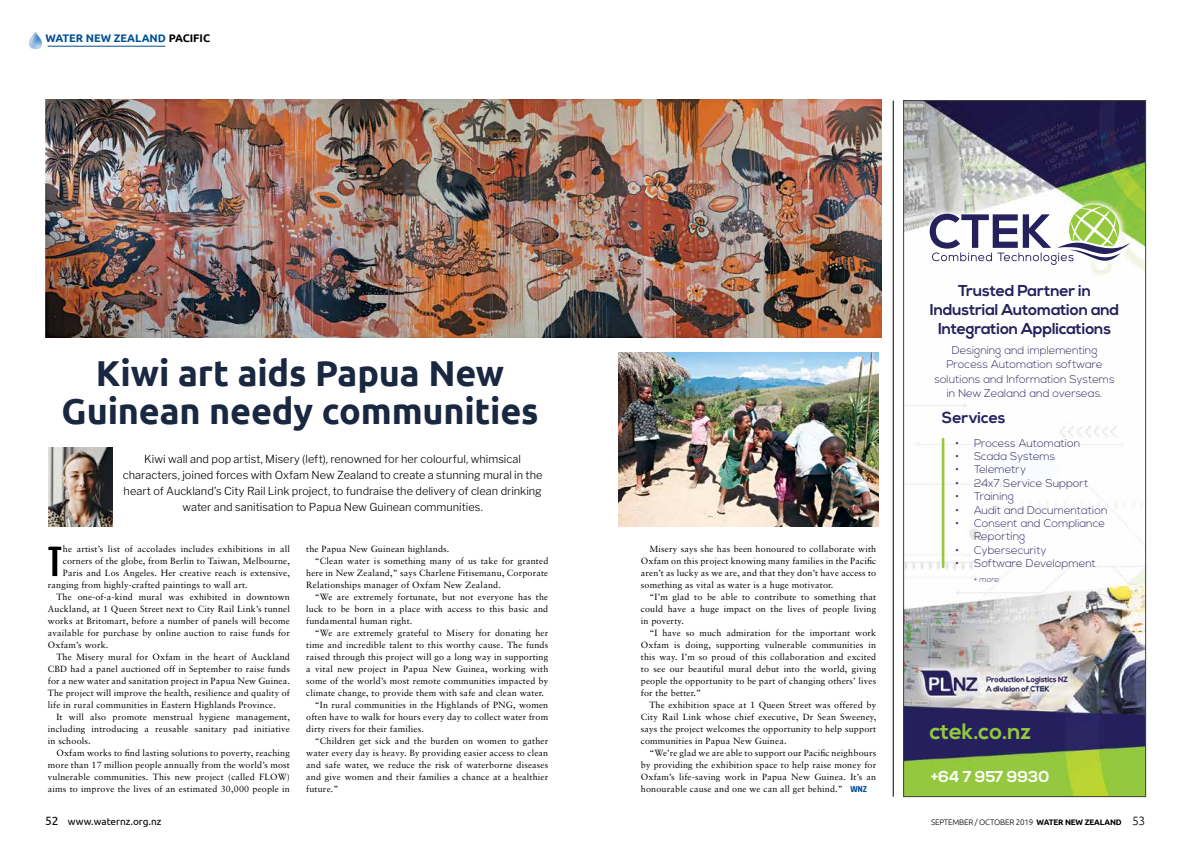
<style>
.page{position:relative;width:1191px;height:842px;background:#fff}
.page>*{position:absolute;margin:0;border:0;box-sizing:border-box;transform-origin:0 0}
.t1{font:50.9px "Zar Condensed";color:#000}
.t2{font:700 36px/38px "Ubuntu";letter-spacing:-.005em;color:#192741;text-align:center}
.t3{font:700 22.3px "Nexa";color:#95c93d}
.t4{font:700 15.8px/18.9px "Nexa";letter-spacing:-.01em;color:#25215d;text-align:center}
.t5{font:700 15.8px "Nexa";color:#fff}
.t6{font:300 11.2px/14.4px "Nexa";color:#322d65;text-align:center}
.t7{font:300 11px/16px "Libre Franklin";color:#000;text-align:center}
.t8{font:700 11px "Ubuntu";color:#004f94}
.t9{font:10px "Ubuntu";color:#000}
.t10{font:9px/12px "Sabon";letter-spacing:.02em;color:#000;text-align:justify}
.t11{font:300 8px "Ubuntu";letter-spacing:-.02em;color:#000}
.t12{font:italic 300 7.9px "Nexa";color:#322d65}
.s1{color:#000}
.s2{font-family:"Pancetta Pro";font-weight:700;font-size:8.5px;color:#004f94}
.s3{font-size:12px}
.s4{font-weight:700}
</style>
<div class="page">
<img style="left:29px;top:32px;width:12px;height:17px">
<hr style="left:48px;top:46px;width:117px;height:1px;background:#004f94">
<img style="left:45px;top:99px;width:837px;height:238px">
<img style="left:905px;top:102px;width:238px;height:693px">
<svg style="left:929px;top:205px;width:202px;height:60px"></svg>
<hr style="left:941px;top:439px;width:3px;height:128px;background:#95c93d">
<div style="left:903px;top:100px;width:242px;height:697px;border:1px solid #414042"></div>
<hr style="left:893px;top:101px;width:1px;height:696px;background:#000">
<img style="left:48px;top:448px;width:64px;height:79px">
<img style="left:618px;top:352px;width:260px;height:175px">
<p class="t8" style="left:45px;top:32px;width:166px">WATER NEW ZEALAND <span class="s1">PACIFIC</span></p>
<h2 class="t2" style="left:62px;top:354px;width:478px">Kiwi art aids Papua New<br>Guinean needy communities</h2>
<p class="t7" style="left:123px;top:451px;width:421px">Kiwi wall and pop artist, Misery (left), renowned for her colourful, whimsical characters, joined forces with Oxfam New Zealand to create a stunning mural in the heart of Auckland’s City Rail Link project, to fundraise the delivery of clean drinking water and sanitisation to Papua New Guinean communities.</p>
<h1 class="t1" style="left:48px;top:539px;width:15px">T</h1>
<p class="t10" style="left:63px;top:543px;width:229px">he artist’s list of accolades includes exhibitions in all</p>
<p class="t10" style="left:63px;top:555px;width:229px">corners of the globe, from Berlin to Taiwan, Melbourne,</p>
<p class="t10" style="left:63px;top:567px;width:229px">Paris and Los Angeles. Her creative reach is extensive,</p>
<p class="t10" style="left:48px;top:579px;width:201px">ranging from highly-crafted paintings to wall art.</p>
<p class="t10" style="left:56px;top:591px;width:235px">The one-of-a-kind mural was exhibited in downtown</p>
<p class="t10" style="left:48px;top:603px;width:243px">Auckland, at 1 Queen Street next to City Rail Link’s tunnel</p>
<p class="t10" style="left:48px;top:615px;width:243px">works at Britomart, before a number of panels will become</p>
<p class="t10" style="left:48px;top:627px;width:243px">available for purchase by online auction to raise funds for</p>
<p class="t10" style="left:48px;top:639px;width:62px">Oxfam’s work.</p>
<p class="t10" style="left:56px;top:651px;width:235px">The Misery mural for Oxfam in the heart of Auckland</p>
<p class="t10" style="left:48px;top:663px;width:243px">CBD had a panel auctioned off in September to raise funds</p>
<p class="t10" style="left:48px;top:675px;width:243px">for a new water and sanitation project in Papua New Guinea.</p>
<p class="t10" style="left:48px;top:687px;width:243px">The project will improve the health, resilience and quality of</p>
<p class="t10" style="left:48px;top:699px;width:229px">life in rural communities in Eastern Highlands Province.</p>
<p class="t10" style="left:56px;top:711px;width:235px">It will also promote menstrual hygiene management,</p>
<p class="t10" style="left:48px;top:723px;width:243px">including introducing a reusable sanitary pad initiative</p>
<p class="t10" style="left:48px;top:735px;width:44px">in schools.</p>
<p class="t10" style="left:56px;top:747px;width:235px">Oxfam works to find lasting solutions to poverty, reaching</p>
<p class="t10" style="left:48px;top:759px;width:243px">more than 17 million people annually from the world’s most</p>
<p class="t10" style="left:48px;top:771px;width:243px">vulnerable communities. This new project (called FLOW)</p>
<p class="t10" style="left:48px;top:783px;width:243px">aims to improve the lives of an estimated 30,000 people in</p>
<p class="t10" style="left:306px;top:543px;width:145px">the Papua New Guinean highlands.</p>
<p class="t10" style="left:315px;top:555px;width:235px">“Clean water is something many of us take for granted</p>
<p class="t10" style="left:306px;top:567px;width:243px">here in New Zealand,” says Charlene Fitisemanu, Corporate</p>
<p class="t10" style="left:306px;top:579px;width:196px">Relationships manager of Oxfam New Zealand.</p>
<p class="t10" style="left:315px;top:591px;width:235px">“We are extremely fortunate, but not everyone has the</p>
<p class="t10" style="left:306px;top:603px;width:243px">luck to be born in a place with access to this basic and</p>
<p class="t10" style="left:306px;top:615px;width:108px">fundamental human right.</p>
<p class="t10" style="left:315px;top:627px;width:235px">“We are extremely grateful to Misery for donating her</p>
<p class="t10" style="left:306px;top:639px;width:243px">time and incredible talent to this worthy cause. The funds</p>
<p class="t10" style="left:306px;top:651px;width:243px">raised through this project will go a long way in supporting</p>
<p class="t10" style="left:306px;top:663px;width:243px">a vital new project in Papua New Guinea, working with</p>
<p class="t10" style="left:306px;top:675px;width:243px">some of the world’s most remote communities impacted by</p>
<p class="t10" style="left:306px;top:687px;width:239px">climate change, to provide them with safe and clean water.</p>
<p class="t10" style="left:315px;top:699px;width:235px">“In rural communities in the Highlands of PNG, women</p>
<p class="t10" style="left:306px;top:711px;width:243px">often have to walk for hours every day to collect water from</p>
<p class="t10" style="left:306px;top:723px;width:119px">dirty rivers for their families.</p>
<p class="t10" style="left:315px;top:735px;width:235px">“Children get sick and the burden on women to gather</p>
<p class="t10" style="left:306px;top:747px;width:243px">water every day is heavy. By providing easier access to clean</p>
<p class="t10" style="left:306px;top:759px;width:243px">and safe water, we reduce the risk of waterborne diseases</p>
<p class="t10" style="left:306px;top:771px;width:243px">and give women and their families a chance at a healthier</p>
<p class="t10" style="left:306px;top:783px;width:34px">future.”</p>
<p class="t10" style="left:641px;top:543px;width:237px;text-indent:9px">Misery says she has been honoured to collaborate with Oxfam on this project knowing many families in the Pacific aren’t as lucky as we are, and that they don’t have access to something as vital as water is a huge motivator.</p>
<p class="t10" style="left:641px;top:591px;width:237px;text-indent:9px">“I’m glad to be able to contribute to something that could have a huge impact on the lives of people living in poverty.</p>
<p class="t10" style="left:641px;top:627px;width:237px;text-indent:9px">“I have so much admiration for the important work Oxfam is doing, supporting vulnerable communities in this way. I’m so proud of this collaboration and excited to see our beautiful mural debut into the world, giving people the opportunity to be part of changing others’ lives for the better.”</p>
<p class="t10" style="left:641px;top:699px;width:237px;text-indent:9px">The exhibition space at 1 Queen Street was offered by City Rail Link whose chief executive, Dr Sean Sweeney, says the project welcomes the opportunity to help support communities in Papua New Guinea.</p>
<p class="t10" style="left:641px;top:747px;width:237px;text-indent:9px">“We’re glad we are able to support our Pacific neighbours by providing the exhibition space to help raise money for Oxfam’s life-saving work in Papua New Guinea. It’s an honourable cause and one we can all get behind.” <span class="s2">WNZ</span></p>
<h3 class="t4" style="left:930px;top:282px;width:191px">Trusted Partner in<br>Industrial Automation and<br>Integration Applications</h3>
<p class="t6" style="left:934px;top:343px;width:182px">Designing and implementing<br>Process Automation software solutions and Information Systems in New Zealand and overseas.</p>
<h3 class="t4" style="left:941px;top:409px;width:65px">Services</h3>
<p class="t6" style="left:955px;top:436px;width:126px">• Process Automation</p>
<p class="t6" style="left:955px;top:449px;width:101px">• Scada Systems</p>
<p class="t6" style="left:955px;top:463px;width:72px">• Telemetry</p>
<p class="t6" style="left:955px;top:476px;width:135px">• 24x7 Service Support</p>
<p class="t6" style="left:955px;top:490px;width:60px">• Training</p>
<p class="t6" style="left:955px;top:503px;width:153px">• Audit and Documentation</p>
<p class="t6" style="left:974px;top:517px;width:133px;line-height:13.4px;text-align:left;text-indent:-19px">• Consent and Compliance<br>Reporting</p>
<p class="t6" style="left:955px;top:543px;width:93px">• Cybersecurity</p>
<p class="t6" style="left:955px;top:557px;width:142px">• Software Development</p>
<p class="t12" style="left:973px;top:575px;width:29px">+ more</p>
<h3 class="t3" style="left:929px;top:718px;width:103px">ctek.co.nz</h3>
<h3 class="t5" style="left:931px;top:768px;width:120px">+64 7 957 9930</h3>
<p class="t9" style="left:45px;top:815px;width:118px"><span class="s3">52</span> www.waternz.org.nz</p>
<p class="t11" style="left:931px;top:817px;width:216px">SEPTEMBER / OCTOBER 2019 <span class="s4">WATER NEW ZEALAND</span> <span class="s3">53</span></p>
</div>
